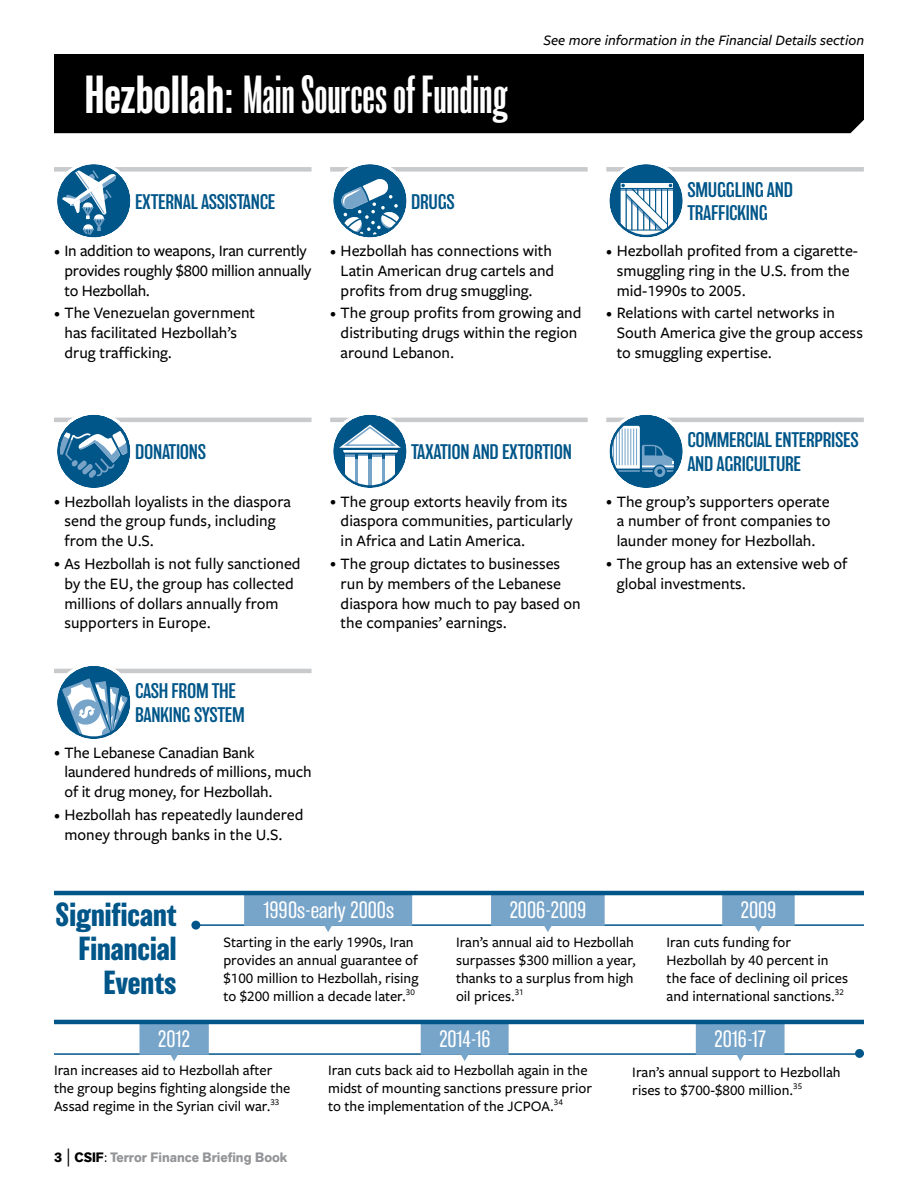
<style>
.page{position:relative;width:918px;height:1188px;background:#fff}
.page>*{position:absolute;margin:0;border:0;box-sizing:border-box;transform-origin:0 0}
.H1_Title{font:extra-condensed 49.35px "Balboa";color:#fff}
.H4_Timeline{font:700 30.75px/34px "Balboa";color:#005689;text-align:right}
.H5_Timeline{font:200 21.75px "Balboa";color:#fff}
.H5_Timeline-2{font:200 21.75px "Balboa";letter-spacing:-.025em;color:#fff}
.H3_Icons_new{font:300 19.5px/23.4px "Balboa";letter-spacing:-.015em;color:#005689}
.t1{font:500 16.5px/19.8px "Freight Sans Pro";color:#000}
.Paragraph_Timeline{font:500 15px/18px "Freight Sans Pro";color:#000}
.H3_Paragraph{font:italic 500 15px "Freight Sans Pro";color:#000}
.t2{font:700 13.5px "Akzid Grtsk Next";color:#939598}
.s1{font-stretch:condensed}
.s2{font-weight:300;font-stretch:normal}
.s3{font-size:12px}
.s4{color:#000}
.s5{font-family:"Minion Pro";font-weight:400;font-size:18px;color:#000}
.s6{font-weight:400;color:#000}
</style>
<div class="page">
<hr style="left:54px;top:1053px;width:810px;height:2px;background:#005689">
<hr style="left:196px;top:924px;width:668px;height:2px;background:#005689">
<div style="left:855px;top:1049px;width:9px;height:9px;background:#005689;border-radius:50%"></div>
<div style="left:139px;top:1022px;width:70px;height:33px;background:#77a4c9"></div>
<svg style="left:170px;top:1054px;width:9px;height:7px"></svg>
<div style="left:722px;top:893px;width:73px;height:33px;background:#77a4c9"></div>
<div style="left:491px;top:893px;width:114px;height:33px;background:#77a4c9"></div>
<div style="left:244px;top:893px;width:168px;height:33px;background:#77a4c9"></div>
<svg style="left:324px;top:926px;width:8px;height:6px"></svg>
<svg style="left:544px;top:926px;width:8px;height:6px"></svg>
<svg style="left:755px;top:926px;width:7px;height:6px"></svg>
<div style="left:54px;top:167px;width:258px;height:5px;background:#c9cacc"></div>
<div style="left:421px;top:1022px;width:88px;height:33px;background:#77a4c9"></div>
<svg style="left:460px;top:1054px;width:8px;height:7px"></svg>
<svg style="left:57px;top:165px;width:73px;height:72px"></svg>
<div style="left:54px;top:161px;width:80px;height:80px;border:3px solid #fff;border-radius:50%"></div>
<hr style="left:54px;top:418px;width:258px;height:4px;background:#c9cacc">
<svg style="left:57px;top:416px;width:73px;height:71px"></svg>
<div style="left:54px;top:412px;width:80px;height:79px;border:3px solid #fff;border-radius:50%"></div>
<hr style="left:54px;top:669px;width:258px;height:4px;background:#c9cacc">
<div style="left:696px;top:1022px;width:89px;height:33px;background:#77a4c9"></div>
<svg style="left:737px;top:1054px;width:8px;height:7px"></svg>
<svg style="left:57px;top:667px;width:73px;height:71px"></svg>
<div style="left:54px;top:663px;width:80px;height:79px;border:3px solid #fff;border-radius:50%"></div>
<div style="left:606px;top:167px;width:258px;height:5px;background:#c9cacc"></div>
<svg style="left:609px;top:165px;width:74px;height:72px"></svg>
<div style="left:606px;top:161px;width:80px;height:80px;border:3px solid #fff;border-radius:50%"></div>
<hr style="left:606px;top:418px;width:258px;height:4px;background:#c9cacc">
<svg style="left:609px;top:416px;width:74px;height:71px"></svg>
<div style="left:606px;top:412px;width:80px;height:79px;border:3px solid #fff;border-radius:50%"></div>
<div style="left:330px;top:167px;width:258px;height:5px;background:#c9cacc"></div>
<svg style="left:333px;top:165px;width:74px;height:72px"></svg>
<div style="left:330px;top:161px;width:80px;height:80px;border:3px solid #fff;border-radius:50%"></div>
<hr style="left:330px;top:418px;width:258px;height:4px;background:#c9cacc">
<svg style="left:333px;top:416px;width:74px;height:71px"></svg>
<div style="left:330px;top:412px;width:80px;height:79px;border:3px solid #fff;border-radius:50%"></div>
<hr style="left:54px;top:1020px;width:810px;height:4px;background:#005689">
<hr style="left:54px;top:891px;width:810px;height:4px;background:#005689">
<div style="left:191px;top:921px;width:9px;height:9px;background:#005689;border-radius:50%"></div>
<div style="left:54px;top:54px;width:810px;height:79px;background:#000"></div>
<p class="H1_Title" style="left:85px;top:68px;width:424px"><span class="s1">Hezbollah</span><span class="s2">:</span> Main Sources of Funding</p>
<p class="H3_Paragraph" style="left:544px;top:30px;width:322px">See more information in the Financial Details section</p>
<p class="H3_Icons_new" style="left:135px;top:190px;width:142px">EXTERNAL ASSISTANCE</p>
<p class="t1" style="left:64px;top:240px;width:249px;text-indent:-10px"><span class="s3">•</span> In addition to weapons, Iran currently provides roughly $800 million annually to Hezbollah.</p>
<p class="t1" style="left:64px;top:303px;width:192px;text-indent:-10px"><span class="s3">•</span> The Venezuelan government has facilitated Hezbollah’s drug trafficking.</p>
<p class="H3_Icons_new" style="left:411px;top:190px;width:45px">DRUGS</p>
<p class="t1" style="left:341px;top:240px;width:215px;text-indent:-10px"><span class="s3">•</span> Hezbollah has connections with<br>Latin American drug cartels and profits from drug smuggling.</p>
<p class="t1" style="left:341px;top:303px;width:242px;text-indent:-10px"><span class="s3">•</span> The group profits from growing and distributing drugs within the region around Lebanon.</p>
<p class="H3_Icons_new" style="left:687px;top:178px;width:107px">SMUGGLING AND<br>TRAFFICKING</p>
<p class="t1" style="left:617px;top:240px;width:243px;text-indent:-10px"><span class="s3">•</span> Hezbollah profited from a cigarette&shy;smuggling ring in the U.S. from the mid-1990s to 2005.</p>
<p class="t1" style="left:617px;top:303px;width:248px;text-indent:-10px"><span class="s3">•</span> Relations with cartel networks in<br>South America give the group access to smuggling expertise.</p>
<p class="H3_Icons_new" style="left:135px;top:440px;width:73px">DONATIONS</p>
<p class="t1" style="left:64px;top:491px;width:228px;text-indent:-10px"><span class="s3">•</span> Hezbollah loyalists in the diaspora send the group funds, including from the U.S.</p>
<p class="t1" style="left:64px;top:553px;width:238px;text-indent:-10px"><span class="s3">•</span> As Hezbollah is not fully sanctioned by the EU, the group has collected millions of dollars annually from supporters in Europe.</p>
<p class="H3_Icons_new" style="left:411px;top:440px;width:162px">TAXATION AND EXTORTION</p>
<p class="t1" style="left:341px;top:491px;width:234px;text-indent:-10px"><span class="s3">•</span> The group extorts heavily from its diaspora communities, particularly in Africa and Latin America.</p>
<p class="t1" style="left:341px;top:553px;width:242px;text-indent:-10px"><span class="s3">•</span> The group dictates to businesses run by members of the Lebanese diaspora how much to pay based on the companies’ earnings.</p>
<p class="H3_Icons_new" style="left:135px;top:680px;width:111px">CASH FROM THE<br>BANKING SYSTEM</p>
<p class="t1" style="left:64px;top:742px;width:249px;text-indent:-10px"><span class="s3">•</span> The Lebanese Canadian Bank laundered hundreds of millions, much of it drug money, for Hezbollah.</p>
<p class="t1" style="left:64px;top:804px;width:240px;text-indent:-10px"><span class="s3">•</span> Hezbollah has repeatedly laundered money through banks in the U.S.</p>
<p class="H3_Icons_new" style="left:687px;top:429px;width:173px">COMMERCIAL ENTERPRISES<br>AND AGRICULTURE</p>
<p class="t1" style="left:617px;top:491px;width:215px;text-align:justify;text-indent:-10px"><span class="s3">•</span> The group’s supporters operate a number of front companies to launder money for Hezbollah.</p>
<p class="t1" style="left:617px;top:553px;width:232px;text-indent:-10px"><span class="s3">•</span> The group has an extensive web of global investments.</p>
<p class="H4_Timeline" style="left:55px;top:897px;width:123px">Significant<br>Financial<br>Events</p>
<p class="H5_Timeline-2" style="left:157px;top:1028px;width:35px">2012</p>
<p class="H5_Timeline" style="left:262px;top:899px;width:134px">1990s-early 2000s</p>
<p class="H5_Timeline" style="left:509px;top:899px;width:79px">2006-2009</p>
<p class="H5_Timeline-2" style="left:740px;top:899px;width:38px">2009</p>
<p class="Paragraph_Timeline" style="left:223px;top:933px;width:197px">Starting in the early 1990s, Iran provides an annual guarantee of $100 million to Hezbollah, rising to $200 million a decade later.<sup>30</sup></p>
<p class="Paragraph_Timeline" style="left:456px;top:933px;width:181px">Iran’s annual aid to Hezbollah surpasses $300 million a year, thanks to a surplus from high oil prices.<sup>31</sup></p>
<p class="Paragraph_Timeline" style="left:667px;top:933px;width:183px">Iran cuts funding for<br>Hezbollah by 40 percent in the face of declining oil prices and international sanctions.<sup>32</sup></p>
<p class="H5_Timeline-2" style="left:439px;top:1028px;width:53px">2014-16</p>
<p class="H5_Timeline-2" style="left:714px;top:1028px;width:54px">2016-17</p>
<p class="Paragraph_Timeline" style="left:54px;top:1061px;width:238px">Iran increases aid to Hezbollah after the group begins fighting alongside the<br>Assad regime in the Syrian civil war.<sup>33</sup></p>
<p class="Paragraph_Timeline" style="left:328px;top:1061px;width:266px">Iran cuts back aid to Hezbollah again in the midst of mounting sanctions pressure prior to the implementation of the JCPOA.<sup>34</sup></p>
<p class="t2" style="left:54px;top:1149px;width:235px"><span class="s4">3</span> <span class="s5">|</span> <span class="s4">CSIF</span><span class="s6">:</span> Terror Finance Briefing Book</p>
<p class="Paragraph_Timeline" style="left:632px;top:1062px;width:210px">Iran’s annual support to Hezbollah rises to $700-$800 million.<sup>35</sup></p>
</div>
